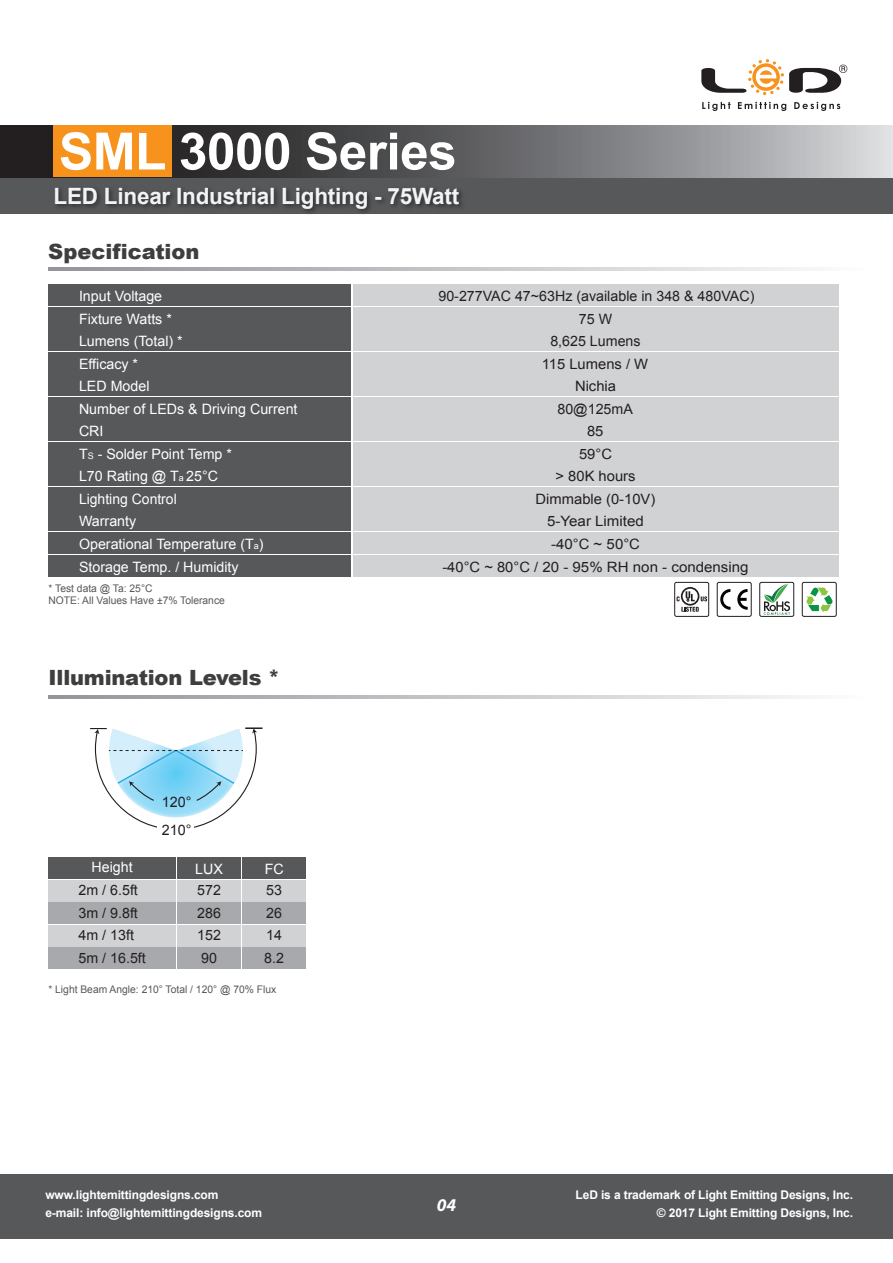
<style>
.page{position:relative;width:893px;height:1263px;background:#fff}
.page>*{position:absolute;margin:0;border:0;box-sizing:border-box;transform-origin:0 0}
.t1{font:700 51.45px "Arial";letter-spacing:-.01em;color:#fff}
.t2{font:700 22.5px "Arial";letter-spacing:-.01em;color:#f2f3f4}
.t3{font:900 21px "Arial";letter-spacing:-.01em;color:#3e3e3f}
.t4{font:italic 700 18px "Myriad Pro";color:#fff}
.t5{font:14.4px/27.8px "Arial";color:#231f20}
.t6{font:14.25px/22.5px "Arial";color:#fff}
.t7{font:14.25px/22.5px "Arial";color:#231f20}
.t8{font:14.25px "Arial";color:#231f20;scale:1.04 1}
.t9{font:14.25px "Arial";color:#231f20;scale:1.06 1}
.t10{font:700 12px/18px "Arial";letter-spacing:-.01em;color:#fff;text-align:right}
.t11{font:10.5px/12.6px "Arial";color:#57585a}
.s1{font-size:9px}
</style>
<div class="page">
<svg style="left:0;top:177px;width:893px;height:37px;background:#535456"></svg>
<svg style="left:1px;top:125px;width:892px;height:52px;background:#6e6e70"></svg>
<div style="left:0;top:1174px;width:893px;height:64px;background:#57585a"></div>
<div style="left:54px;top:125px;width:118px;height:52px;background:#f7931d"></div>
<div style="left:48px;top:555px;width:303px;height:21px;background:#57585a"></div>
<div style="left:48px;top:284px;width:303px;height:22px;background:#57585a"></div>
<div style="left:353px;top:284px;width:485px;height:22px;background:#d1d2d4"></div>
<div style="left:48px;top:307px;width:303px;height:21px;background:#57585a"></div>
<div style="left:353px;top:307px;width:485px;height:21px;background:#d1d2d4"></div>
<div style="left:48px;top:329px;width:303px;height:22px;background:#57585a"></div>
<div style="left:353px;top:329px;width:485px;height:22px;background:#d1d2d4"></div>
<div style="left:48px;top:352px;width:303px;height:21px;background:#57585a"></div>
<div style="left:353px;top:352px;width:485px;height:21px;background:#d1d2d4"></div>
<div style="left:48px;top:375px;width:303px;height:21px;background:#57585a"></div>
<div style="left:353px;top:375px;width:485px;height:21px;background:#d1d2d4"></div>
<div style="left:48px;top:397px;width:303px;height:21px;background:#57585a"></div>
<div style="left:353px;top:397px;width:485px;height:21px;background:#d1d2d4"></div>
<div style="left:48px;top:420px;width:303px;height:21px;background:#57585a"></div>
<div style="left:353px;top:420px;width:485px;height:21px;background:#d1d2d4"></div>
<div style="left:48px;top:442px;width:303px;height:21px;background:#57585a"></div>
<div style="left:353px;top:442px;width:485px;height:21px;background:#d1d2d4"></div>
<div style="left:48px;top:465px;width:303px;height:21px;background:#57585a"></div>
<div style="left:353px;top:465px;width:485px;height:21px;background:#d1d2d4"></div>
<div style="left:48px;top:487px;width:303px;height:21px;background:#57585a"></div>
<div style="left:353px;top:487px;width:485px;height:21px;background:#d1d2d4"></div>
<div style="left:48px;top:510px;width:303px;height:21px;background:#57585a"></div>
<div style="left:353px;top:510px;width:485px;height:21px;background:#d1d2d4"></div>
<div style="left:48px;top:532px;width:303px;height:22px;background:#57585a"></div>
<div style="left:353px;top:532px;width:485px;height:22px;background:#d1d2d4"></div>
<div style="left:353px;top:555px;width:485px;height:21px;background:#d1d2d4"></div>
<svg style="left:48px;top:267px;width:757px;height:3px;background:#c2c3c6"></svg>
<svg style="left:90px;top:727px;width:172px;height:101px"></svg>
<div style="left:158px;top:822px;width:36px;height:15px;background:#fff"></div>
<div style="left:242px;top:880px;width:64px;height:21px;background:#d1d2d4"></div>
<div style="left:242px;top:902px;width:64px;height:22px;background:#a8a9ad"></div>
<div style="left:242px;top:925px;width:64px;height:21px;background:#d1d2d4"></div>
<div style="left:242px;top:947px;width:64px;height:22px;background:#a8a9ad"></div>
<svg style="left:48px;top:695px;width:757px;height:3px;background:#c2c3c6"></svg>
<div style="left:48px;top:857px;width:128px;height:22px;background:#57585a"></div>
<div style="left:48px;top:880px;width:128px;height:21px;background:#d1d2d4"></div>
<div style="left:48px;top:902px;width:128px;height:22px;background:#a8a9ad"></div>
<div style="left:48px;top:925px;width:128px;height:21px;background:#d1d2d4"></div>
<div style="left:48px;top:947px;width:128px;height:22px;background:#a8a9ad"></div>
<div style="left:242px;top:857px;width:64px;height:22px;background:#57585a"></div>
<div style="left:177px;top:857px;width:64px;height:22px;background:#57585a"></div>
<div style="left:177px;top:880px;width:64px;height:21px;background:#d1d2d4"></div>
<div style="left:177px;top:902px;width:64px;height:22px;background:#a8a9ad"></div>
<div style="left:177px;top:925px;width:64px;height:21px;background:#d1d2d4"></div>
<div style="left:177px;top:947px;width:64px;height:22px;background:#a8a9ad"></div>
<svg style="left:701px;top:59px;width:146px;height:36px"></svg>
<svg style="left:702px;top:102px;width:29px;height:9px"></svg>
<svg style="left:738px;top:102px;width:48px;height:9px"></svg>
<svg style="left:794px;top:102px;width:46px;height:9px"></svg>
<svg style="left:681px;top:607px;width:18px;height:5px"></svg>
<svg style="left:701px;top:596px;width:6px;height:5px"></svg>
<svg style="left:681px;top:587px;width:18px;height:19px"></svg>
<svg style="left:683px;top:589px;width:15px;height:15px"></svg>
<svg style="left:686px;top:591px;width:9px;height:10px"></svg>
<svg style="left:677px;top:596px;width:3px;height:5px"></svg>
<div style="left:674px;top:582px;width:35px;height:35px;border:1px solid #231f20;border-radius:2px"></div>
<svg style="left:720px;top:589px;width:28px;height:21px"></svg>
<div style="left:717px;top:582px;width:35px;height:35px;border:1px solid #231f20;border-radius:2px"></div>
<svg style="left:806px;top:587px;width:27px;height:26px"></svg>
<div style="left:802px;top:582px;width:35px;height:35px;border:1px solid #231f20;border-radius:2px"></div>
<div style="left:759px;top:582px;width:35px;height:35px;border:1px solid #231f20;border-radius:2px"></div>
<svg style="left:764px;top:583px;width:26px;height:32px"></svg>
<h1 class="t1" style="left:59px;top:117px;width:399px">SML 3000 Series</h1>
<h2 class="t2" style="left:54px;top:181px;width:407px">LED Linear Industrial Lighting - 75Watt</h2>
<h3 class="t3" style="left:48px;top:236px;width:153px">Specification</h3>
<p class="t6" style="left:79px;top:285px;width:85px">Input Voltage</p>
<p class="t7" style="left:438px;top:285px;width:317px">90-277VAC 47~63Hz (available in 348 &amp; 480VAC)</p>
<p class="t6" style="left:79px;top:307px;width:105px">Fixture Watts *<br>Lumens (Total) *<br>Efficacy *</p>
<p class="t7" style="left:542px;top:307px;width:108px;text-align:center">75 W<br>8,625 Lumens<br>115 Lumens / W</p>
<p class="t6" style="left:79px;top:375px;width:72px">LED Model</p>
<p class="t8" style="left:575px;top:377px;width:41px">Nichia</p>
<p class="t6" style="left:79px;top:398px;width:220px">Number of LEDs &amp; Driving Current</p>
<p class="t7" style="left:557px;top:398px;width:77px">80@125mA</p>
<p class="t6" style="left:79px;top:420px;width:26px">CRI</p>
<p class="t8" style="left:587px;top:422px;width:17px">85</p>
<p class="t6" style="left:79px;top:443px;width:155px">T<span class="s1">S</span> - Solder Point Temp *</p>
<p class="t8" style="left:579px;top:444px;width:33px">59°C</p>
<p class="t8" style="left:536px;top:490px;width:117px">Dimmable (0-10V)</p>
<p class="t6" style="left:79px;top:465px;width:141px">L70 Rating @ T<span class="s1">a</span> 25°C</p>
<p class="t8" style="left:555px;top:467px;width:78px">&gt; 80K hours</p>
<p class="t6" style="left:79px;top:488px;width:99px">Lighting Control<br>Warranty</p>
<p class="t6" style="left:79px;top:555px;width:161px">Storage Temp. / Humidity</p>
<p class="t9" style="left:547px;top:512px;width:93px">5-Year Limited</p>
<p class="t8" style="left:442px;top:557px;width:296px">-40°C ~ 80°C / 20 - 95% RH non - condensing</p>
<p class="t6" style="left:79px;top:533px;width:186px">Operational Temperature (T<span class="s1">a</span>)</p>
<p class="t9" style="left:551px;top:535px;width:85px">-40°C ~ 50°C</p>
<p class="t11" style="left:49px;top:582px;width:178px">* Test data @ Ta: 25°C<br>NOTE: All Values Have ±7% Tolerance</p>
<h3 class="t3" style="left:49px;top:663px;width:233px">Illumination Levels *</h3>
<p class="t6" style="left:92px;top:856px;width:43px">Height</p>
<p class="t7" style="left:79px;top:879px;width:69px">2m / 6.5ft<br>3m / 9.8ft<br>4m / 13ft<br>5m / 16.5ft</p>
<p class="t5" style="left:162px;top:788px;width:31px">120°<br>210°</p>
<p class="t6" style="left:195px;top:858px;width:29px">LUX</p>
<p class="t7" style="left:197px;top:879px;width:25px;text-align:justify">572<br>286<br>152<br>90</p>
<p class="t6" style="left:265px;top:858px;width:20px">FC</p>
<p class="t7" style="left:264px;top:879px;width:21px">53<br>26<br>14<br>8.2</p>
<p class="t11" style="left:48px;top:983px;width:229px">* Light Beam Angle: 210° Total / 120° @ 70% Flux</p>
<p class="t10" style="left:45px;top:1186px;width:218px;text-align:left">www.lightemittingdesigns.com<br>e-mail: info@lightemittingdesigns.com</p>
<p class="t4" style="left:437px;top:1194px;width:21px">04</p>
<p class="t10" style="left:576px;top:1186px;width:279px">LeD is a trademark of Light Emitting Designs, Inc. © 2017 Light Emitting Designs, Inc.</p>
</div>
